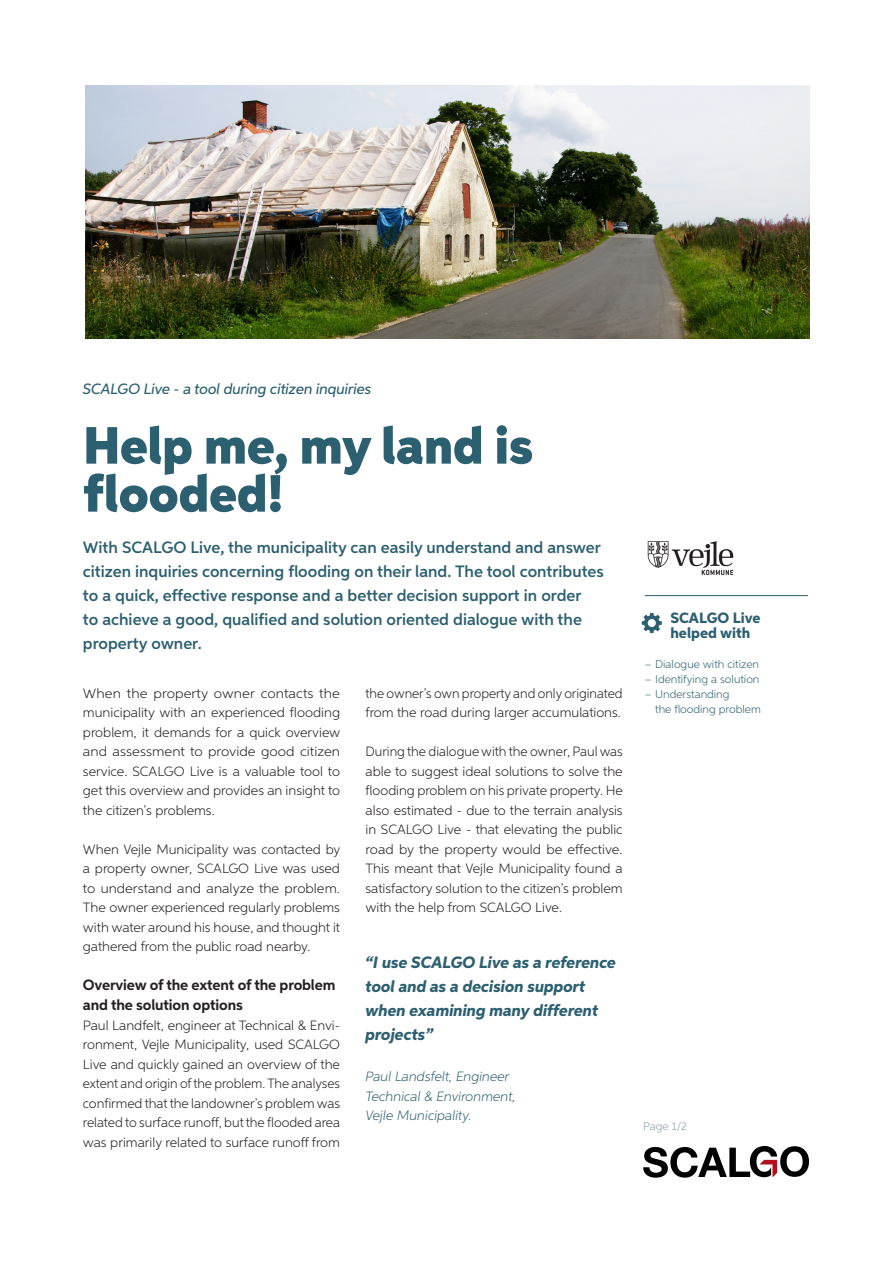
<style>
.page{position:relative;width:893px;height:1263px;background:#fff}
.page>*{position:absolute;margin:0;border:0;box-sizing:border-box;transform-origin:0 0}
.t1{font:900 52.5px/48px "Aspira";letter-spacing:-.01em;color:#2c5f70}
.Manchet{font:600 16.5px/24px "Aspira";color:#2c5f70}
.Citat_2{font:italic 800 16.5px/24px "Aspira";letter-spacing:-.005em;color:#2c5f70}
.t2{font:700 15px/19.5px "Aspira";letter-spacing:-.01em;color:#231f20}
.Tema{font:italic 500 15px "Aspira";letter-spacing:-.01em;color:#2c5f70}
.t3{font:800 15px/15px "Aspira";color:#2c5f70}
.B1{font:300 13.5px/19.5px "Aspira";color:#231f20;text-align:justify}
.B1-2{font:300 13.5px/19.5px "Aspira";color:#231f20;text-align:justify;scale:1.05 1}
.B1-3{font:300 13.5px/19.5px "Aspira";color:#231f20;scale:.96 1}
.Citat_afsender_2{font:italic 300 13.5px/19.5px "Aspira";color:#2c5f70}
.t4{font:300 11.25px/15px "Aspira";color:#2c5f70}
.t5{font:300 11.25px "Aspira";color:#889ca8}
</style>
<div class="page">
<svg style="left:643px;top:1146px;width:166px;height:32px"></svg>
<img style="left:647px;top:541px;width:87px;height:35px">
<svg style="left:642px;top:613px;width:20px;height:20px"></svg>
<hr style="left:645px;top:595px;width:163px;height:1px;background:#2c5f70">
<img style="left:85px;top:85px;width:724px;height:253px">
<p class="Tema" style="left:83px;top:380px;width:290px">SCALGO Live - a tool during citizen inquiries</p>
<h1 class="t1" style="left:83px;top:423px;width:452px">Help me, my land is flooded!</h1>
<p class="Manchet" style="left:83px;top:535px;width:522px">With SCALGO Live, the municipality can easily understand and answer citizen inquiries concerning flooding on their land. The tool contributes to a quick, effective response and a better decision support in order<br>to achieve a good, qualified and solution oriented dialogue with the property owner.</p>
<p class="B1-2" style="left:83px;top:683px;width:247px">When the property owner contacts the municipality with an experienced flooding problem, it demands for a quick overview and assessment to provide good citizen service. SCALGO Live is a valuable tool to get this overview and provides an insight to the citizen’s problems.</p>
<p class="B1" style="left:83px;top:839px;width:259px">When Vejle Municipality was contacted by a property owner, SCALGO Live was used to understand and analyze the problem.<br>The owner experienced regularly problems with water around his house, and thought it gathered from the public road nearby.</p>
<h2 class="t2" style="left:83px;top:976px;width:254px">Overview of the extent of the problem and the solution options</h2>
<p class="B1" style="left:83px;top:1015px;width:259px">Paul Landfelt, engineer at Technical &amp; Envi&shy;ronment, Vejle Municipality, used SCALGO Live and quickly gained an overview of the extent and origin of the problem. The analyses confirmed that the landowner’s problem was related to surface runoff, but the flooded area was primarily related to surface runoff from</p>
<p class="B1-3" style="left:366px;top:683px;width:269px">the owner’s own property and only originated from the road during larger accumulations.</p>
<p class="B1" style="left:366px;top:742px;width:259px">During the dialogue with the owner, Paul was able to suggest ideal solutions to solve the flooding problem on his private property. He also estimated - due to the terrain analysis in SCALGO Live - that elevating the public road by the property would be effective.<br>This meant that Vejle Municipality found a satisfactory solution to the citizen’s problem with the help from SCALGO Live.</p>
<p class="Citat_2" style="left:366px;top:951px;width:252px">“I use SCALGO Live as a reference tool and as a decision support when examining many different projects”</p>
<p class="Citat_afsender_2" style="left:366px;top:1066px;width:152px">Paul Landsfelt, Engineer<br>Technical &amp; Environment,<br>Vejle Municipality.</p>
<h3 class="t3" style="left:670px;top:610px;width:92px">SCALGO Live helped with</h3>
<p class="t4" style="left:645px;top:656px;width:116px">– Dialogue with citizen</p>
<p class="t4" style="left:645px;top:671px;width:116px">– Identifying a solution</p>
<p class="t4" style="left:655px;top:686px;width:107px;text-indent:-10px">– Understanding<br>the flooding problem</p>
<p class="t5" style="left:643px;top:1119px;width:45px">Page 1/2</p>
</div>
